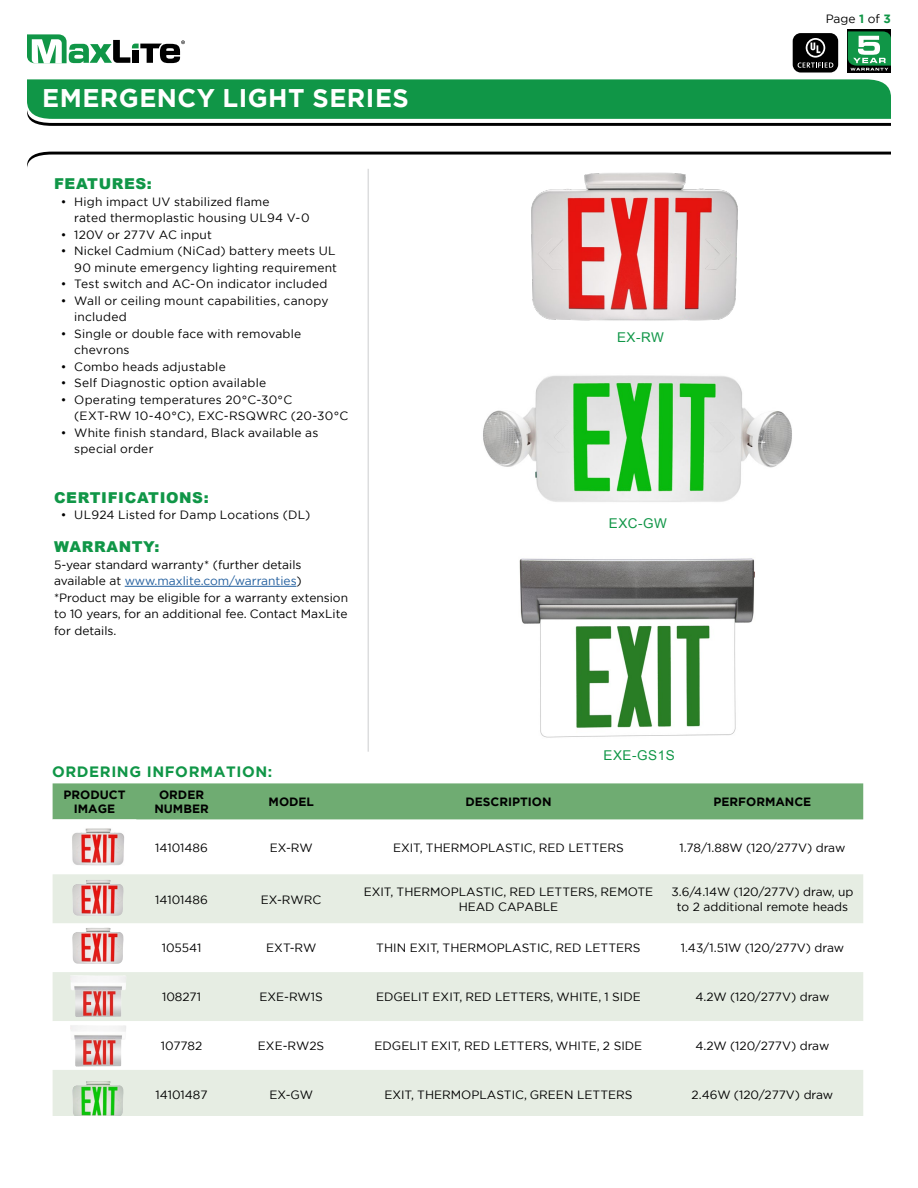
<style>
.page{position:relative;width:918px;height:1188px;background:#fff}
.page>*{position:absolute;margin:0;border:0;box-sizing:border-box;transform-origin:0 0}
.t1{font:700 25.5px "Gotham";letter-spacing:.02em;color:#fff}
.t2{font:900 15px "Arial";letter-spacing:.04em;color:#109647}
.t3{font:700 15px "Gotham";letter-spacing:.04em;color:#109647}
.t4{font:13.5px "Arial";letter-spacing:.04em;color:#109647}
.t5{font:12px/16.5px "Gotham";color:#000}
.t6{font:12px/16.5px "Gotham";letter-spacing:.02em;color:#000;text-align:right}
.t7{font:700 12px/14.4px "Gotham";color:#000;text-align:center}
.s1{color:#215e9e}
.s2{font-weight:700;color:#109647}
</style>
<div class="page">
<svg style="left:27px;top:79px;width:864px;height:47px;background:#279755"></svg>
<svg style="left:27px;top:34px;width:158px;height:29px"></svg>
<svg style="left:27px;top:152px;width:864px;height:16px"></svg>
<hr style="left:125px;top:586px;width:171px;height:1px;background:#215e9e">
<hr style="left:368px;top:169px;width:1px;height:583px;background:#dcddde">
<div style="left:793px;top:33px;width:45px;height:40px;background:#000;border-radius:8px"></div>
<svg style="left:798px;top:38px;width:35px;height:30px"></svg>
<div style="left:848px;top:30px;width:43px;height:43px;background:#000"></div>
<svg style="left:848px;top:31px;width:43px;height:40px;background:#499c6b"></svg>
<div style="left:53px;top:783px;width:810px;height:37px;background:#6fac72"></div>
<svg style="left:53px;top:874px;width:810px;height:242px;fill:#e6ede3"></svg>
<img style="left:72px;top:828px;width:52px;height:38px">
<img style="left:72px;top:880px;width:52px;height:36px">
<img style="left:72px;top:928px;width:52px;height:36px">
<img style="left:483px;top:375px;width:309px;height:127px">
<img style="left:472px;top:151px;width:328px;height:170px">
<img style="left:519px;top:558px;width:236px;height:180px">
<img style="left:70px;top:975px;width:57px;height:42px">
<img style="left:72px;top:1081px;width:52px;height:35px">
<img style="left:70px;top:1025px;width:57px;height:42px">
<h1 class="t1" style="left:42px;top:81px;width:368px">EMERGENCY LIGHT SERIES</h1>
<p class="t2" style="left:54px;top:173px;width:99px">FEATURES:</p>
<p class="t5" style="left:74px;top:193px;width:237px;text-indent:-14px">• High impact UV stabilized flame<br>rated thermoplastic housing UL94 V-0</p>
<p class="t6" style="left:61px;top:226px;width:153px">• 120V or 277V AC input</p>
<p class="t6" style="left:61px;top:243px;width:278px">• Nickel Cadmium (NiCad) battery meets UL<br>90 minute emergency lighting requirement</p>
<p class="t5" style="left:61px;top:276px;width:268px">• Test switch and AC-On indicator included</p>
<p class="t5" style="left:74px;top:292px;width:256px;text-indent:-14px">• Wall or ceiling mount capabilities, canopy included</p>
<p class="t5" style="left:74px;top:325px;width:229px;text-indent:-14px">• Single or double face with removable chevrons</p>
<p class="t6" style="left:61px;top:358px;width:167px">• Combo heads adjustable</p>
<p class="t5" style="left:61px;top:375px;width:207px">• Self Diagnostic option available</p>
<p class="t5" style="left:74px;top:391px;width:276px;text-indent:-14px">• Operating temperatures 20°C-30°C (EXT-RW 10-40°C), EXC-RSQWRC (20-30°C</p>
<p class="t5" style="left:74px;top:424px;width:246px;text-indent:-14px">• White finish standard, Black available as special order</p>
<p class="t2" style="left:54px;top:487px;width:156px">CERTIFICATIONS:</p>
<p class="t6" style="left:61px;top:507px;width:251px">• UL924 Listed for Damp Locations (DL)</p>
<p class="t2" style="left:54px;top:536px;width:107px">WARRANTY:</p>
<p class="t5" style="left:54px;top:556px;width:296px">5-year standard warranty* (further details available at <span class="s1">www.maxlite.com/warranties</span>) *Product may be eligible for a warranty extension to 10 years, for an additional fee. Contact MaxLite for details.</p>
<p class="t3" style="left:52px;top:762px;width:222px">ORDERING INFORMATION:</p>
<p class="t4" style="left:617px;top:330px;width:48px">EX-RW</p>
<p class="t4" style="left:609px;top:516px;width:60px">EXC-GW</p>
<p class="t4" style="left:604px;top:748px;width:73px">EXE-GS1S</p>
<p class="t5" style="left:826px;top:10px;width:67px">Page <span class="s2">1</span> of <span class="s2">3</span></p>
<p class="t7" style="left:64px;top:787px;width:63px">PRODUCT<br>IMAGE</p>
<p class="t7" style="left:154px;top:787px;width:56px">ORDER<br>NUMBER</p>
<p class="t7" style="left:269px;top:795px;width:47px">MODEL</p>
<p class="t7" style="left:465px;top:795px;width:88px">DESCRIPTION</p>
<p class="t7" style="left:714px;top:795px;width:99px">PERFORMANCE</p>
<p class="t5" style="left:155px;top:839px;width:54px">14101486</p>
<p class="t5" style="left:270px;top:839px;width:44px">EX-RW</p>
<p class="t5" style="left:393px;top:839px;width:232px">EXIT, THERMOPLASTIC, RED LETTERS</p>
<p class="t5" style="left:679px;top:839px;width:167px">1.78/1.88W (120/277V) draw</p>
<p class="t5" style="left:155px;top:891px;width:54px">14101486</p>
<p class="t5" style="left:261px;top:891px;width:62px">EX-RWRC</p>
<p class="t5" style="left:364px;top:885px;width:291px;line-height:14.4px;text-align:center">EXIT, THERMOPLASTIC, RED LETTERS, REMOTE<br>HEAD CAPABLE</p>
<p class="t5" style="left:671px;top:885px;width:183px;line-height:14.4px;text-align:center">3.6/4.14W (120/277V) draw, up to 2 additional remote heads</p>
<p class="t5" style="left:162px;top:940px;width:41px">105541</p>
<p class="t5" style="left:266px;top:940px;width:52px">EXT-RW</p>
<p class="t5" style="left:376px;top:940px;width:266px">THIN EXIT, THERMOPLASTIC, RED LETTERS</p>
<p class="t5" style="left:681px;top:940px;width:165px">1.43/1.51W (120/277V) draw</p>
<p class="t5" style="left:162px;top:989px;width:41px">108271</p>
<p class="t5" style="left:259px;top:989px;width:65px">EXE-RW1S</p>
<p class="t5" style="left:376px;top:989px;width:266px">EDGELIT EXIT, RED LETTERS, WHITE, 1 SIDE</p>
<p class="t5" style="left:695px;top:989px;width:135px">4.2W (120/277V) draw</p>
<p class="t5" style="left:161px;top:1038px;width:43px">107782</p>
<p class="t5" style="left:258px;top:1038px;width:68px">EXE-RW2S</p>
<p class="t5" style="left:375px;top:1038px;width:269px">EDGELIT EXIT, RED LETTERS, WHITE, 2 SIDE</p>
<p class="t5" style="left:695px;top:1038px;width:135px">4.2W (120/277V) draw</p>
<p class="t5" style="left:156px;top:1086px;width:53px">14101487</p>
<p class="t5" style="left:270px;top:1086px;width:45px">EX-GW</p>
<p class="t5" style="left:384px;top:1086px;width:250px">EXIT, THERMOPLASTIC, GREEN LETTERS</p>
<p class="t5" style="left:692px;top:1086px;width:143px">2.46W (120/277V) draw</p>
</div>
